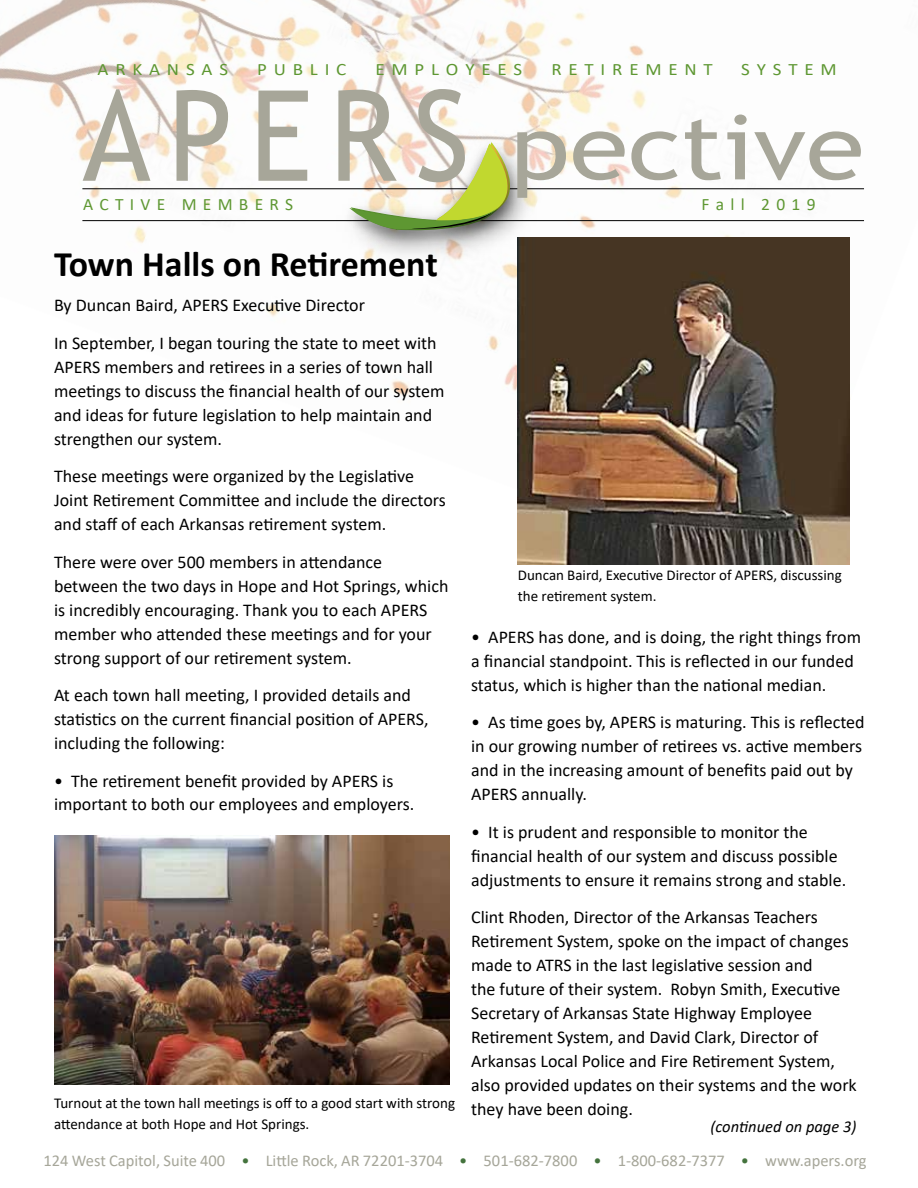
<style>
.page{position:relative;width:918px;height:1188px;background:#fff}
.page>*{position:absolute;margin:0;border:0;box-sizing:border-box;transform-origin:0 0}
.t1{font:126.15px "Trebuchet MS";letter-spacing:.15em;color:#a7a699;scale:.92 1}
.t2{font:90px "Trebuchet MS";color:#a7a699;scale:1.19 1}
.t3{font:700 36px "Calibri";color:#000}
.t4{font:18px/24px "Calibri";color:#000}
.t5{font:17.4px "Calibri";letter-spacing:.36em;color:#5e9732;scale:1.09 1}
.t6{font:17.4px "Calibri";letter-spacing:.36em;color:#5e9732}
.t7{font:16.5px "Calibri";color:#a6a699}
.t8{font:italic 16.5px "Calibri";color:#000}
.t9{font:15px/21px "Calibri";color:#000}
.s1{color:#44733d}
</style>
<div class="page">
<img style="left:0;top:0;width:864px;height:565px">
<hr style="left:82px;top:220px;width:782px;height:1px;background:#000">
<hr style="left:82px;top:188px;width:782px;height:1px;background:#000">
<img style="left:324px;top:123px;width:222px;height:145px">
<svg style="left:349px;top:142px;width:207px;height:91px"></svg>
<img style="left:54px;top:836px;width:396px;height:248px">
<img style="left:518px;top:238px;width:332px;height:326px">
<p class="t5" style="left:98px;top:57px;width:121px">ARKANSAS</p>
<p class="t5" style="left:257px;top:57px;width:83px">PUBLIC</p>
<p class="t5" style="left:375px;top:57px;width:136px">EMPLOYEES</p>
<p class="t5" style="left:551px;top:57px;width:150px">RETIREMENT</p>
<p class="t5" style="left:741px;top:57px;width:89px">SYSTEM</p>
<h1 class="t1" style="left:82px;top:57px;width:422px">APERS</h1>
<p class="t6" style="left:83px;top:192px;width:212px">ACTIVE MEMBERS</p>
<p class="t6" style="left:702px;top:192px;width:115px">Fall 2019</p>
<h2 class="t2" style="left:510px;top:91px;width:299px">pective</h2>
<h3 class="t3" style="left:54px;top:239px;width:385px">Town Halls on Retirement</h3>
<p class="t4" style="left:54px;top:292px;width:312px">By Duncan Baird, APERS Executive Director</p>
<p class="t4" style="left:54px;top:330px;width:392px">In September, I began touring the state to meet with APERS members and retirees in a series of town hall meetings to discuss the financial health of our system and ideas for future legislation to help maintain and strengthen our system.</p>
<p class="t4" style="left:54px;top:464px;width:393px">These meetings were organized by the Legislative<br>Joint Retirement Committee and include the directors and staff of each Arkansas retirement system.</p>
<p class="t4" style="left:54px;top:549px;width:396px">There were over 500 members in attendance between the two days in Hope and Hot Springs, which is incredibly encouraging. Thank you to each APERS member who attended these meetings and for your strong support of our retirement system.</p>
<p class="t4" style="left:54px;top:683px;width:376px">At each town hall meeting, I provided details and statistics on the current financial position of APERS, including the following:</p>
<p class="t4" style="left:54px;top:768px;width:362px">• The retirement benefit provided by APERS is important to both our employees and employers.</p>
<p class="t9" style="left:54px;top:1092px;width:403px">Turnout at the town hall meetings is off to a good start with strong attendance at both Hope and Hot Springs.</p>
<p class="t9" style="left:518px;top:565px;width:325px">Duncan Baird, Executive Director of APERS, discussing the retirement system.</p>
<p class="t4" style="left:471px;top:624px;width:391px">• APERS has done, and is doing, the right things from a financial standpoint. This is reflected in our funded status, which is higher than the national median.</p>
<p class="t4" style="left:471px;top:710px;width:395px">• As time goes by, APERS is maturing. This is reflected in our growing number of retirees vs. active members and in the increasing amount of benefits paid out by APERS annually.</p>
<p class="t4" style="left:471px;top:819px;width:377px">• It is prudent and responsible to monitor the financial health of our system and discuss possible adjustments to ensure it remains strong and stable.</p>
<p class="t4" style="left:471px;top:905px;width:387px">Clint Rhoden, Director of the Arkansas Teachers Retirement System, spoke on the impact of changes made to ATRS in the last legislative session and<br>the future of their system. Robyn Smith, Executive Secretary of Arkansas State Highway Employee Retirement System, and David Clark, Director of Arkansas Local Police and Fire Retirement System, also provided updates on their systems and the work they have been doing.</p>
<p class="t8" style="left:711px;top:1115px;width:147px">(continued on page 3)</p>
<p class="t7" style="left:44px;top:1149px;width:825px">124 West Capitol, Suite 400 <span class="s1">•</span> Little Rock, AR 72201-3704 <span class="s1">•</span> 501-682-7800 <span class="s1">•</span> 1-800-682-7377 <span class="s1">•</span> www.apers.org</p>
</div>
